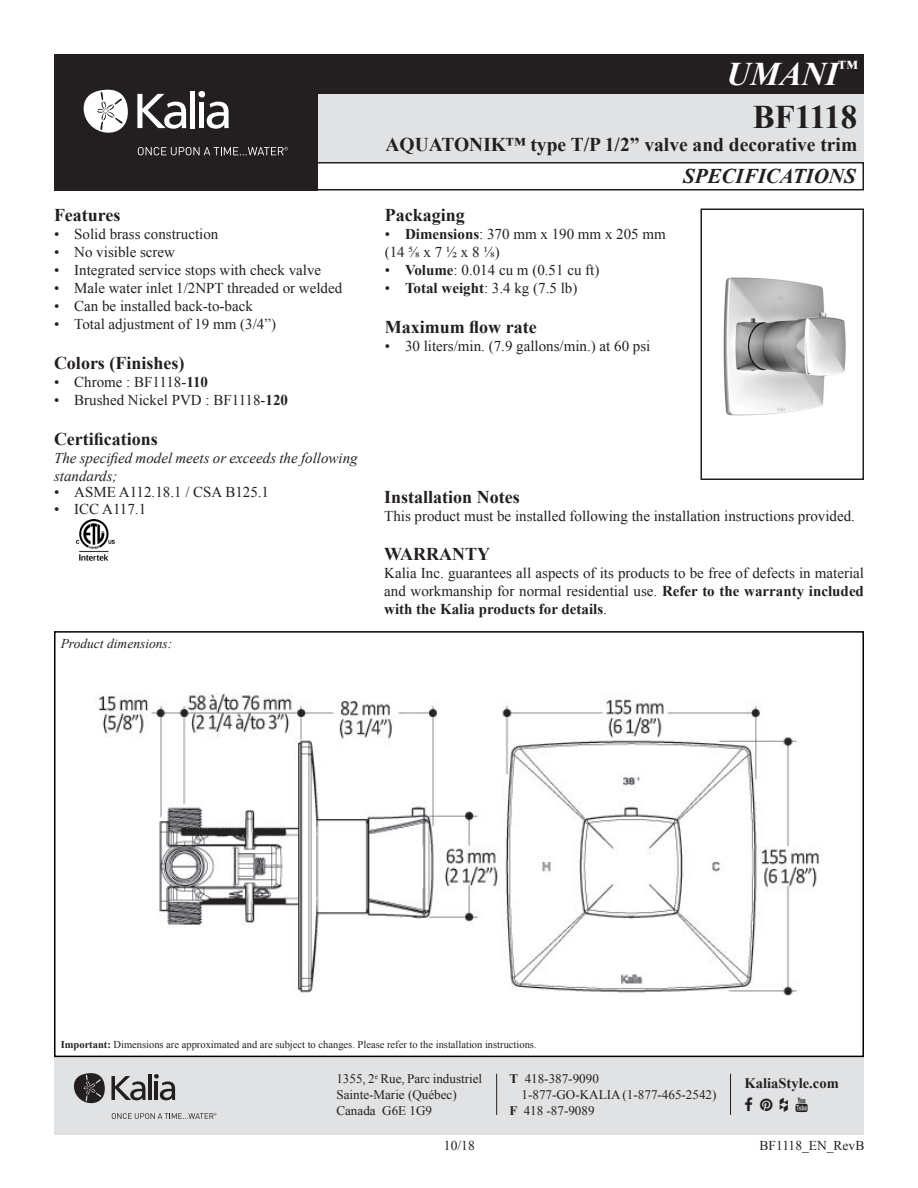
<style>
.page{position:relative;width:918px;height:1188px;background:#fff}
.page>*{position:absolute;margin:0;border:0;box-sizing:border-box;transform-origin:0 0}
.t1{font:700 33px/42.3px "Times New Roman";color:#231f20;text-align:right}
.t2{font:italic 700 21px "Times New Roman";color:#231f20}
.t3{font:700 19.5px "Times New Roman";color:#231f20}
.Spec-Description_Tit{font:700 18px "Times New Roman";color:#231f20}
.Spec-Description_nor{font:15px/18px "Times New Roman";color:#231f20;text-align:justify}
.Spec-Description__FR{font:15px "Times New Roman";color:#231f20}
.Spec-Description_nor-2{font:italic 15px/18px "Times New Roman";color:#231f20}
.t4{font:700 14.55px "Times New Roman";color:#231f20}
.t5{font:13.5px "Times New Roman";color:#231f20}
.Spec-Description_nor-3{font:italic 13.5px "Times New Roman";color:#231f20}
.t6{font:13.05px/16px "Times New Roman";color:#231f20}
.Spec-Description_nor-4{font:10.5px "Times New Roman";color:#231f20}
.s1{font-style:italic;color:#fff}
.s2{font-weight:700}
</style>
<div class="page">
<div style="left:54px;top:54px;width:810px;height:40px;background:#231f20"></div>
<div style="left:240px;top:94px;width:624px;height:68px;background:#e1e2e4"></div>
<div style="left:240px;top:162px;width:624px;height:28px;border:2px solid #231f20"></div>
<div style="left:54px;top:54px;width:263px;height:136px;background:#231f20"></div>
<svg style="left:83px;top:89px;width:45px;height:44px"></svg>
<div style="left:190px;top:91px;width:5px;height:37px;background:#fff"></div>
<div style="left:199px;top:102px;width:5px;height:26px;background:#fff"></div>
<div style="left:198px;top:91px;width:7px;height:7px;background:#fff;border-radius:50%"></div>
<svg style="left:137px;top:94px;width:49px;height:35px"></svg>
<svg style="left:207px;top:102px;width:22px;height:27px"></svg>
<svg style="left:138px;top:147px;width:150px;height:8px"></svg>
<div style="left:54px;top:1056px;width:810px;height:78px;background:#e1e2e4"></div>
<svg style="left:74px;top:1073px;width:31px;height:31px"></svg>
<hr style="left:148px;top:1074px;width:4px;height:26px;background:#231f20">
<svg style="left:111px;top:1076px;width:35px;height:24px"></svg>
<svg style="left:154px;top:1074px;width:21px;height:26px"></svg>
<svg style="left:112px;top:1113px;width:105px;height:6px"></svg>
<hr style="left:496px;top:1074px;width:1px;height:41px;background:#231f20">
<hr style="left:730px;top:1074px;width:1px;height:41px;background:#231f20">
<img style="left:95px;top:693px;width:726px;height:302px">
<div style="left:54px;top:631px;width:810px;height:426px;border:2px solid #000"></div>
<img style="left:77px;top:520px;width:37px;height:41px">
<img style="left:723px;top:277px;width:123px;height:139px">
<div style="left:700px;top:208px;width:164px;height:272px;border:2px solid #231f20"></div>
<h1 class="t1" style="left:727px;top:52px;width:133px"><span class="s1">UMANI</span><sup>™<br></sup>BF1118</h1>
<h3 class="t3" style="left:385px;top:131px;width:473px">AQUATONIK™ type T/P 1/2” valve and decorative trim</h3>
<p class="Spec-Description_Tit" style="left:54px;top:203px;width:68px">Features</p>
<p class="Spec-Description_nor" style="left:54px;top:225px;width:166px">• Solid brass construction</p>
<p class="Spec-Description_nor" style="left:54px;top:243px;width:123px">• No visible screw</p>
<p class="Spec-Description_nor" style="left:54px;top:261px;width:269px">• Integrated service stops with check valve</p>
<p class="Spec-Description_nor" style="left:54px;top:279px;width:290px">• Male water inlet 1/2NPT threaded or welded</p>
<p class="Spec-Description_nor" style="left:54px;top:297px;width:200px">• Can be installed back-to-back</p>
<p class="Spec-Description_nor" style="left:54px;top:315px;width:224px">• Total adjustment of 19 mm (3/4”)</p>
<p class="Spec-Description_Tit" style="left:54px;top:351px;width:132px">Colors (Finishes)</p>
<p class="Spec-Description__FR" style="left:54px;top:372px;width:156px">• Chrome : BF1118-<span class="s2">110</span></p>
<p class="Spec-Description__FR" style="left:54px;top:390px;width:236px">• Brushed Nickel PVD : BF1118-<span class="s2">120</span></p>
<p class="Spec-Description_Tit" style="left:54px;top:426px;width:105px">Certifications</p>
<p class="Spec-Description_nor-2" style="left:54px;top:448px;width:305px">The specified model meets or exceeds the following standards;</p>
<p class="Spec-Description_nor" style="left:54px;top:483px;width:217px">• ASME A112.18.1 / CSA B125.1</p>
<p class="Spec-Description_nor" style="left:54px;top:499px;width:94px">• ICC A117.1</p>
<p class="Spec-Description_nor-3" style="left:61px;top:634px;width:113px">Product dimensions:</p>
<p class="Spec-Description_Tit" style="left:385px;top:203px;width:82px">Packaging</p>
<p class="Spec-Description__FR" style="left:385px;top:224px;width:283px">• <span class="s2">Dimensions</span>: 370 mm x 190 mm x 205 mm</p>
<p class="Spec-Description__FR" style="left:385px;top:242px;width:116px">(14 ⅝ x 7 ½ x 8 ⅛)</p>
<p class="Spec-Description__FR" style="left:385px;top:260px;width:216px">• <span class="s2">Volume</span>: 0.014 cu m (0.51 cu ft)</p>
<p class="Spec-Description__FR" style="left:385px;top:278px;width:194px">• <span class="s2">Total weight</span>: 3.4 kg (7.5 lb)</p>
<p class="Spec-Description_Tit" style="left:385px;top:315px;width:153px">Maximum flow rate</p>
<p class="Spec-Description__FR" style="left:385px;top:336px;width:267px">• 30 liters/min. (7.9 gallons/min.) at 60 psi</p>
<h2 class="t2" style="left:683px;top:162px;width:174px">SPECIFICATIONS</h2>
<p class="Spec-Description_Tit" style="left:384px;top:484px;width:137px">Installation Notes</p>
<p class="Spec-Description_nor" style="left:384px;top:506px;width:472px">This product must be installed following the installation instructions provided.</p>
<p class="Spec-Description_Tit" style="left:384px;top:542px;width:107px">WARRANTY</p>
<p class="Spec-Description_nor" style="left:384px;top:564px;width:481px">Kalia Inc. guarantees all aspects of its products to be free of defects in material and workmanship for normal residential use. <span class="s2">Refer to the warranty included with the Kalia products for details</span>.</p>
<p class="Spec-Description_nor-4" style="left:61px;top:1038px;width:477px"><span class="s2">Important:</span> Dimensions are approximated and are subject to changes. Please refer to the installation instructions.</p>
<p class="t6" style="left:336px;top:1070px;width:147px">1355, 2<sup>e</sup> Rue, Parc industriel<br>Sainte-Marie (Québec)<br>Canada G6E 1G9</p>
<p class="t6" style="left:510px;top:1070px;width:91px"><span class="s2">T</span> 418-387-9090</p>
<p class="t6" style="left:522px;top:1086px;width:196px">1-877-GO-KALIA (1-877-465-2542)</p>
<p class="t6" style="left:510px;top:1102px;width:87px"><span class="s2">F</span> 418 -87-9089</p>
<p class="t4" style="left:745px;top:1073px;width:96px">KaliaStyle.com</p>
<p class="t5" style="left:444px;top:1137px;width:32px">10/18</p>
<p class="t5" style="left:760px;top:1137px;width:106px">BF1118_EN_RevB</p>
</div>
